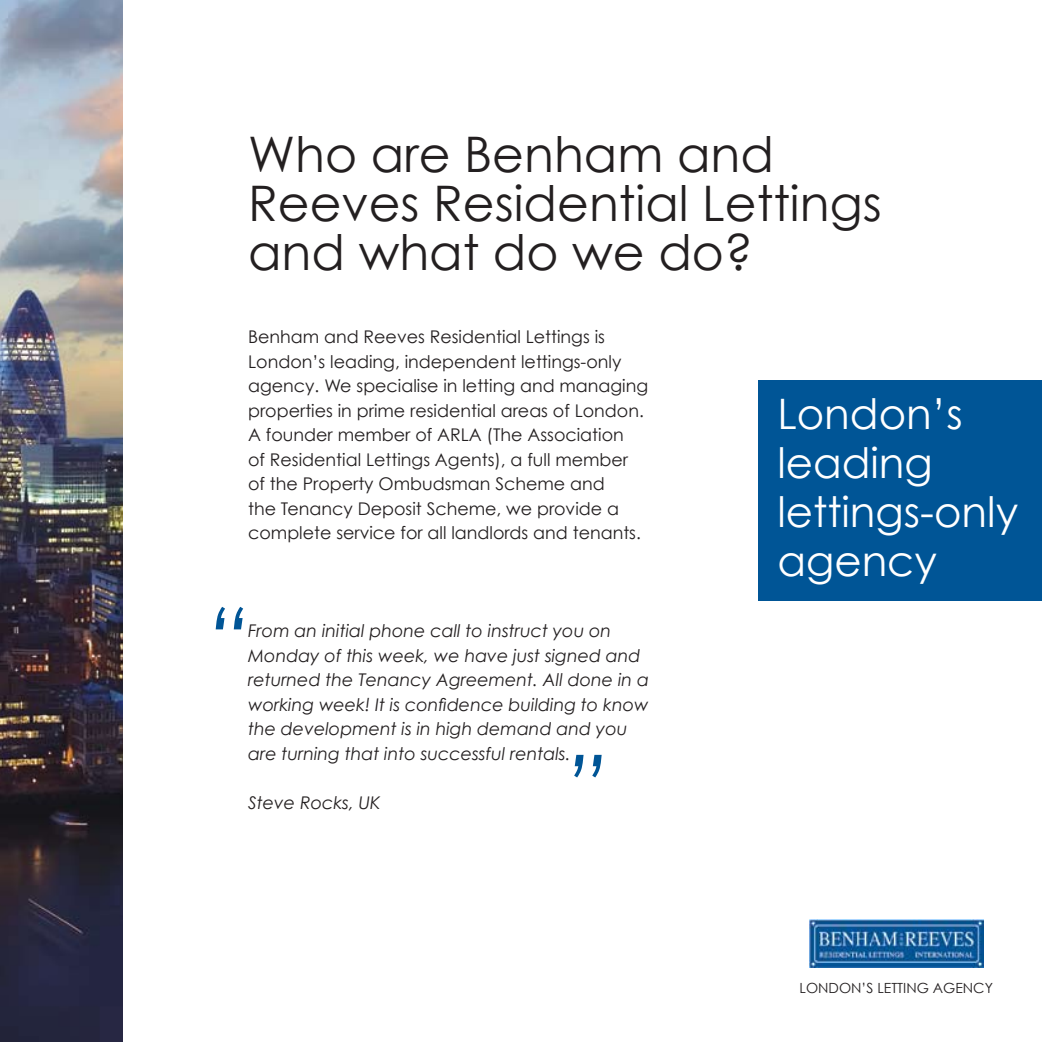
<style>
.page{position:relative;width:1042px;height:1042px;background:#fff}
.page>*{position:absolute;margin:0;border:0;box-sizing:border-box;transform-origin:0 0}
.t1{font:italic 84px "Century Gothic";color:#005596}
.t2{font:49px/49px "Century Gothic";color:#231f20}
.t3{font:42px/49px "Century Gothic";color:#fff}
.t4{font:17.5px/24.5px "Century Gothic";color:#231f20}
.t5{font:italic 17.5px/24.5px "Century Gothic";color:#231f20}
.t6{font:14px "Century Gothic";color:#231f20}
</style>
<div class="page">
<img style="left:0;top:0;width:122px;height:1042px">
<div style="left:758px;top:380px;width:284px;height:220px;background:#005596"></div>
<img style="left:809px;top:919px;width:174px;height:48px">
<h2 class="t2" style="left:248px;top:129px;width:635px">Who are Benham and<br>Reeves Residential Lettings and what do we do?</h2>
<p class="t4" style="left:248px;top:324px;width:402px">Benham and Reeves Residential Lettings is London’s leading, independent lettings-only agency. We specialise in letting and managing properties in prime residential areas of London.<br>A founder member of ARLA (The Association<br>of Residential Lettings Agents), a full member of the Property Ombudsman Scheme and<br>the Tenancy Deposit Scheme, we provide a complete service for all landlords and tenants.</p>
<h1 class="t1" style="left:208px;top:587px;width:44px">“</h1>
<p class="t5" style="left:248px;top:618px;width:402px">From an initial phone call to instruct you on Monday of this week, we have just signed and returned the Tenancy Agreement. All done in a working week! It is confidence building to know the development is in high demand and you are turning that into successful rentals.</p>
<h1 class="t1" style="left:609px;top:797px;width:44px;rotate:-180deg">“</h1>
<p class="t5" style="left:248px;top:790px;width:134px">Steve Rocks, UK</p>
<h3 class="t3" style="left:777px;top:388px;width:242px">London’s leading lettings-only agency</h3>
<p class="t6" style="left:799px;top:979px;width:195px">LONDON’S LETTING AGENCY</p>
</div>
